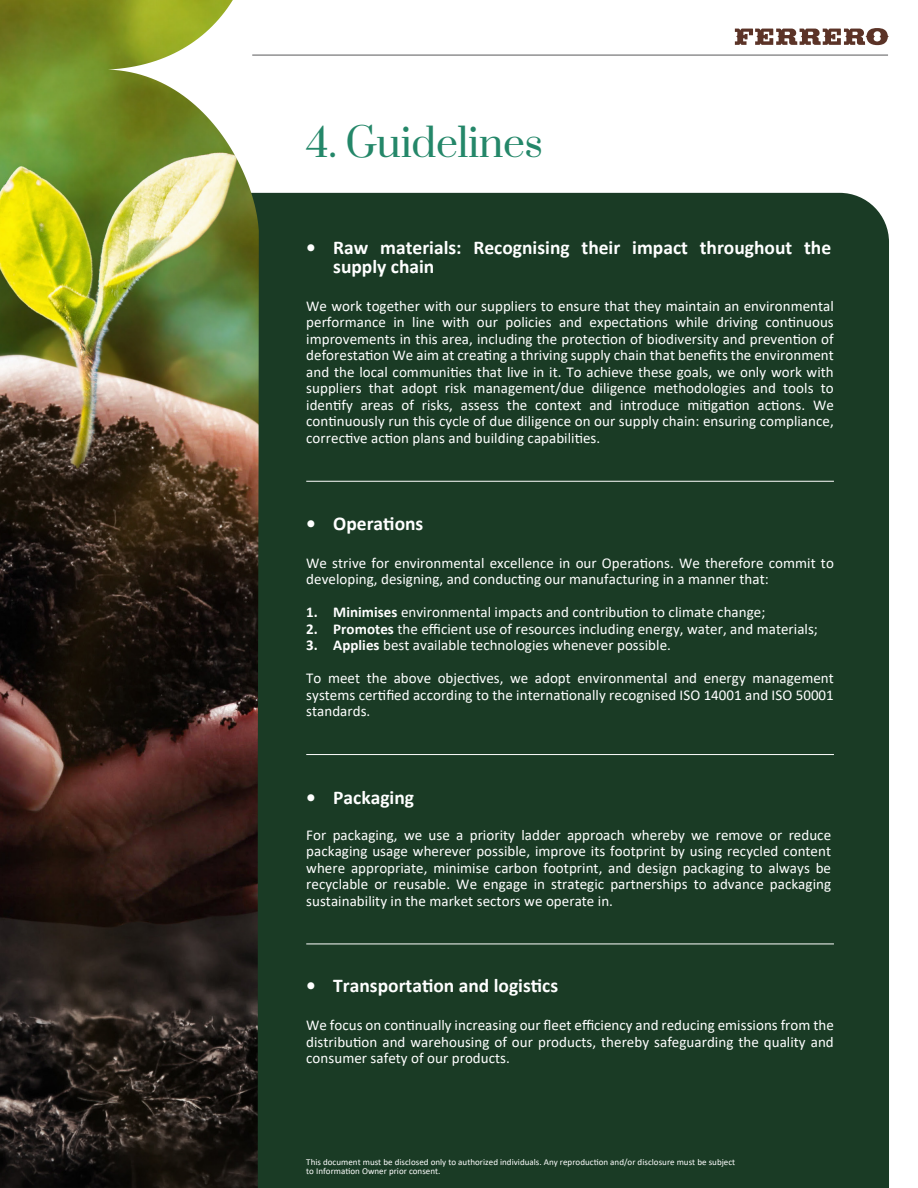
<style>
.page{position:relative;width:918px;height:1188px;background:#fff}
.page>*{position:absolute;margin:0;border:0;box-sizing:border-box;transform-origin:0 0}
.t1{font:39px "Prata";letter-spacing:-.015em;color:#248769}
.t2{font:700 19.5px/19.5px "Calibri";color:#fff}
.t3{font:15px/16.5px "Calibri";letter-spacing:.005em;color:#fff;text-align:justify}
.t4{font:9px/9px "Calibri";letter-spacing:.005em;color:#fff}
.s1{font-weight:700}
</style>
<div class="page">
<div style="left:259px;top:193px;width:630px;height:995px;background:#1a3b25"></div>
<svg style="left:735px;top:28px;width:154px;height:17px"></svg>
<hr style="left:252px;top:55px;width:636px;height:1px;background:#58595b">
<hr style="left:306px;top:481px;width:528px;height:1px;background:#fff">
<hr style="left:306px;top:754px;width:528px;height:1px;background:#fff">
<hr style="left:306px;top:944px;width:528px;height:1px;background:#fff">
<img style="left:0;top:0;width:259px;height:1188px">
<h1 class="t1" style="left:306px;top:111px;width:238px">4. Guidelines</h1>
<h2 class="t2" style="left:333px;top:237px;width:499px;text-indent:-27px">• Raw materials: Recognising their impact throughout the supply chain</h2>
<p class="t3" style="left:306px;top:297px;width:529px">We work together with our suppliers to ensure that they maintain an environmental performance in line with our policies and expectations while driving continuous improvements in this area, including the protection of biodiversity and prevention of deforestation We aim at creating a thriving supply chain that benefits the environment and the local communities that live in it. To achieve these goals, we only work with suppliers that adopt risk management/due diligence methodologies and tools to identify areas of risks, assess the context and introduce mitigation actions. We continuously run this cycle of due diligence on our supply chain: ensuring compliance, corrective action plans and building capabilities.</p>
<h2 class="t2" style="left:306px;top:513px;width:119px">• Operations</h2>
<p class="t3" style="left:306px;top:554px;width:529px">We strive for environmental excellence in our Operations. We therefore commit to developing, designing, and conducting our manufacturing in a manner that:</p>
<p class="t3" style="left:306px;top:604px;width:461px"><span class="s1">1. Minimises</span> environmental impacts and contribution to climate change;</p>
<p class="t3" style="left:306px;top:620px;width:513px"><span class="s1">2. Promotes</span> the efficient use of resources including energy, water, and materials;</p>
<p class="t3" style="left:306px;top:637px;width:366px"><span class="s1">3. Applies</span> best available technologies whenever possible.</p>
<p class="t3" style="left:306px;top:670px;width:529px">To meet the above objectives, we adopt environmental and energy management systems certified according to the internationally recognised ISO 14001 and ISO 50001 standards.</p>
<h2 class="t2" style="left:306px;top:787px;width:109px">• Packaging</h2>
<p class="t3" style="left:306px;top:826px;width:526px">For packaging, we use a priority ladder approach whereby we remove or reduce packaging usage wherever possible, improve its footprint by using recycled content where appropriate, minimise carbon footprint, and design packaging to always be recyclable or reusable. We engage in strategic partnerships to advance packaging sustainability in the market sectors we operate in.</p>
<h2 class="t2" style="left:306px;top:976px;width:253px">• Transportation and logistics</h2>
<p class="t3" style="left:306px;top:1016px;width:529px">We focus on continually increasing our fleet efficiency and reducing emissions from the distribution and warehousing of our products, thereby safeguarding the quality and consumer safety of our products.</p>
<p class="t4" style="left:306px;top:1157px;width:431px">This document must be disclosed only to authorized individuals. Any reproduction and/or disclosure must be subject to Information Owner prior consent.</p>
</div>
